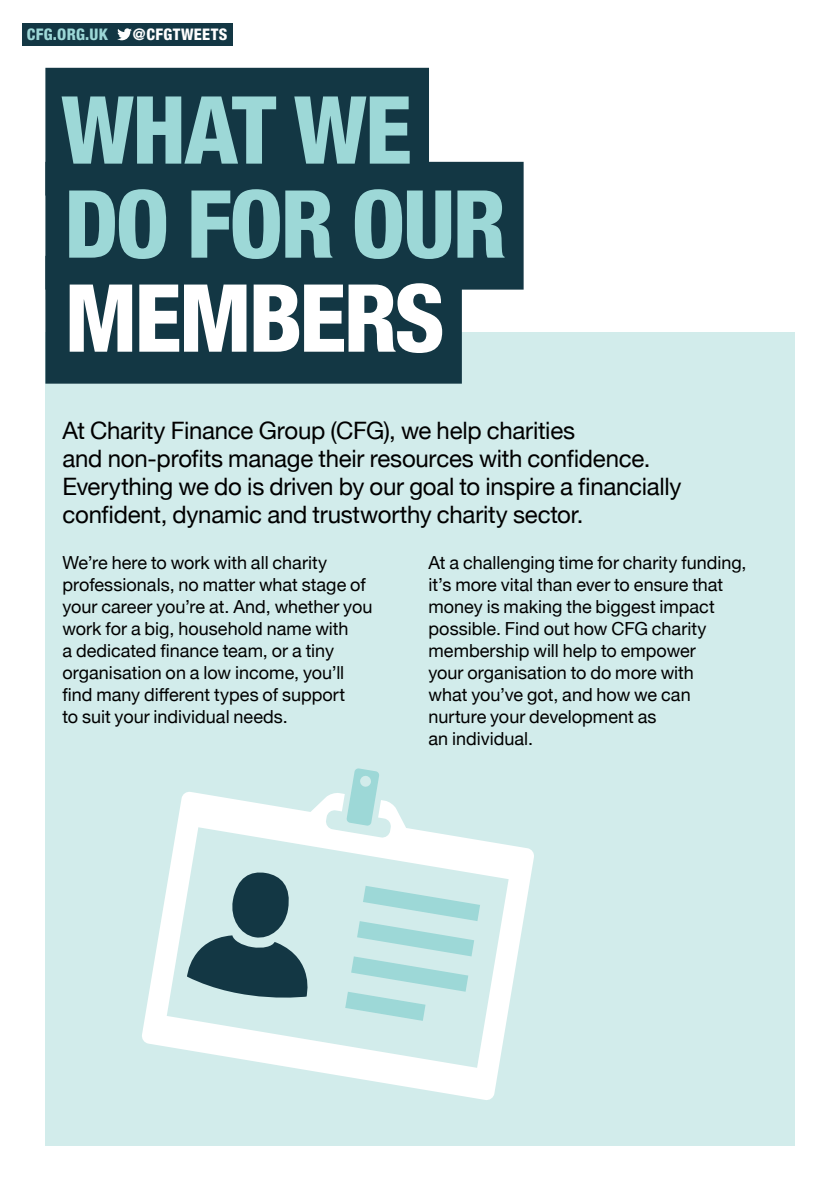
<style>
.page{position:relative;width:840px;height:1191px;background:#fff}
.page>*{position:absolute;margin:0;border:0;box-sizing:border-box;transform-origin:0 0}
.t1{font:800 condensed 94px/94px "Helvetica Neue";letter-spacing:-.03em;color:#9dd8d7}
.t2{font:800 condensed 94px "Helvetica Neue";letter-spacing:-.035em;color:#fff}
.t3{font:24px/28px "Helvetica Neue";letter-spacing:-.01em;color:#000}
.t4{font:18px/22px "Helvetica Neue";color:#000}
.t5{font:800 condensed 16px "Helvetica Neue";letter-spacing:.02em;color:#9dd8d7}
.t6{font:800 condensed 16px "Helvetica Neue";letter-spacing:.025em;color:#fff}
</style>
<div class="page">
<div style="left:45px;top:332px;width:749px;height:813px;background:#d2eceb"></div>
<div style="left:45px;top:68px;width:384px;height:128px;background:#133744"></div>
<div style="left:45px;top:162px;width:478px;height:128px;background:#133744"></div>
<div style="left:45px;top:256px;width:416px;height:128px;background:#133744"></div>
<svg style="left:142px;top:792px;width:392px;height:308px"></svg>
<svg style="left:346px;top:768px;width:33px;height:58px"></svg>
<svg style="left:187px;top:870px;width:128px;height:134px"></svg>
<svg style="left:345px;top:885px;width:135px;height:135px"></svg>
<div style="left:23px;top:23px;width:210px;height:22px;background:#133744"></div>
<svg style="left:117px;top:28px;width:15px;height:12px"></svg>
<p class="t5" style="left:27px;top:24px;width:83px">CFG.ORG.UK</p>
<p class="t6" style="left:133px;top:24px;width:96px">@CFGTWEETS</p>
<h1 class="t1" style="left:61px;top:82px;width:447px">WHAT WE<br>DO FOR OUR</h1>
<h1 class="t2" style="left:64px;top:260px;width:382px">MEMBERS</h1>
<h2 class="t3" style="left:62px;top:418px;width:620px">At Charity Finance Group (CFG), we help charities<br>and non-profits manage their resources with confidence.<br>Everything we do is driven by our goal to inspire a financially confident, dynamic and trustworthy charity sector.</h2>
<p class="t4" style="left:62px;top:553px;width:311px">We’re here to work with all charity professionals, no matter what stage of your career you’re at. And, whether you work for a big, household name with<br>a dedicated finance team, or a tiny organisation on a low income, you’ll find many different types of support<br>to suit your individual needs.</p>
<p class="t4" style="left:428px;top:553px;width:319px">At a challenging time for charity funding, it’s more vital than ever to ensure that money is making the biggest impact possible. Find out how CFG charity membership will help to empower<br>your organisation to do more with<br>what you’ve got, and how we can nurture your development as<br>an individual.</p>
</div>
